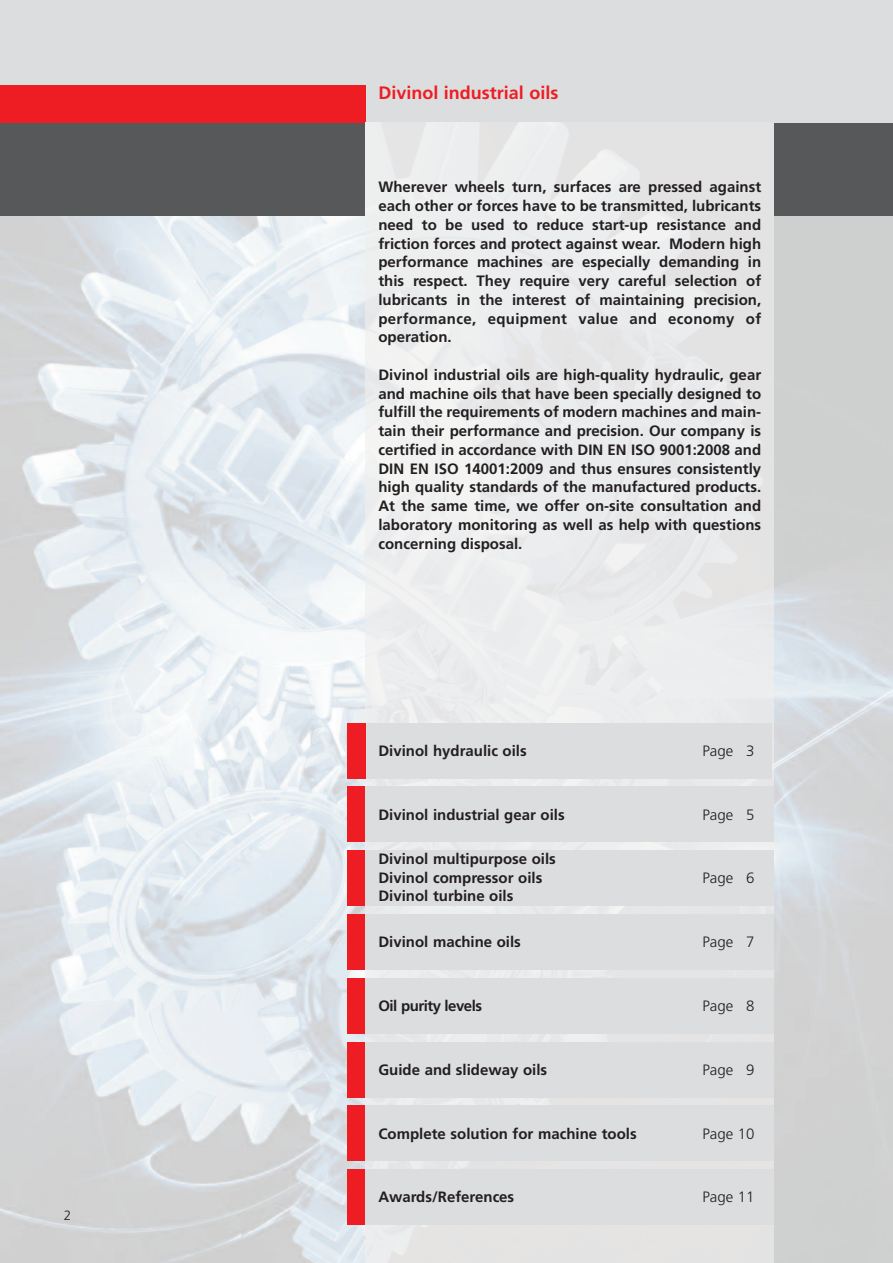
<style>
.page{position:relative;width:893px;height:1263px;background:#fff}
.page>*{position:absolute;margin:0;border:0;box-sizing:border-box;transform-origin:0 0}
.t1{font:700 18px "Frutiger";color:#ee1d23}
.t2{font:700 15px/18.8px "Frutiger";color:#231f20;text-align:justify}
.t3{font:300 15px "Frutiger";color:#231f20}
.t4{font:700 15px "Frutiger";letter-spacing:-.035em;color:#231f20}
.t5{font:300 13.5px "Frutiger";color:#231f20}
</style>
<div class="page">
<img style="left:0;top:216px;width:893px;height:1047px">
<div style="left:0;top:123px;width:893px;height:93px;background:#57585a"></div>
<div style="left:0;top:0;width:893px;height:123px;background:#dcdddf"></div>
<div style="left:0;top:85px;width:366px;height:38px;background:#ee1d23"></div>
<img style="left:366px;top:123px;width:408px;height:1140px">
<div style="left:363px;top:723px;width:409px;height:55px;background:#dcdddf"></div>
<div style="left:347px;top:723px;width:19px;height:55px;background:#ee1d23"></div>
<div style="left:347px;top:787px;width:19px;height:55px;background:#ee1d23"></div>
<div style="left:347px;top:850px;width:19px;height:56px;background:#ee1d23"></div>
<div style="left:347px;top:914px;width:19px;height:55px;background:#ee1d23"></div>
<div style="left:347px;top:978px;width:19px;height:55px;background:#ee1d23"></div>
<div style="left:347px;top:1042px;width:19px;height:55px;background:#ee1d23"></div>
<div style="left:347px;top:1106px;width:19px;height:55px;background:#ee1d23"></div>
<div style="left:347px;top:1169px;width:19px;height:56px;background:#ee1d23"></div>
<div style="left:366px;top:787px;width:408px;height:55px;background:#dcdddf"></div>
<div style="left:366px;top:850px;width:408px;height:56px;background:#dcdddf"></div>
<div style="left:366px;top:914px;width:408px;height:55px;background:#dcdddf"></div>
<div style="left:366px;top:978px;width:408px;height:55px;background:#dcdddf"></div>
<div style="left:366px;top:1042px;width:408px;height:55px;background:#dcdddf"></div>
<div style="left:366px;top:1106px;width:408px;height:55px;background:#dcdddf"></div>
<div style="left:366px;top:1169px;width:408px;height:56px;background:#dcdddf"></div>
<p class="t5" style="left:64px;top:1210px;width:9px">2</p>
<p class="t1" style="left:378px;top:85px;width:181px">Divinol industrial oils</p>
<p class="t2" style="left:378px;top:179px;width:384px">Wherever wheels turn, surfaces are pressed against each other or forces have to be transmitted, lubricants need to be used to reduce start-up resistance and friction forces and protect against wear. Modern high performance machines are especially demanding in this respect. They require very careful selection of lubricants in the interest of maintaining precision, performance, equipment value and economy of operation.</p>
<p class="t2" style="left:378px;top:366px;width:384px">Divinol industrial oils are high-quality hydraulic, gear and machine oils that have been specially designed to fulfill the requirements of modern machines and main&shy;tain their performance and precision. Our company is certified in accordance with DIN EN ISO 9001:2008 and DIN EN ISO 14001:2009 and thus ensures consistently high quality standards of the manufactured products.<br>At the same time, we offer on-site consultation and laboratory monitoring as well as help with questions concerning disposal.</p>
<p class="t2" style="left:378px;top:742px;width:150px">Divinol hydraulic oils</p>
<p class="t3" style="left:702px;top:745px;width:54px">Page 3</p>
<p class="t2" style="left:378px;top:806px;width:188px">Divinol industrial gear oils</p>
<p class="t3" style="left:702px;top:808px;width:54px">Page 5</p>
<p class="t2" style="left:378px;top:850px;width:179px">Divinol multipurpose oils<br>Divinol compressor oils</p>
<p class="t3" style="left:702px;top:871px;width:54px">Page 6</p>
<p class="t2" style="left:378px;top:888px;width:136px">Divinol turbine oils</p>
<p class="t2" style="left:378px;top:934px;width:144px">Divinol machine oils</p>
<p class="t3" style="left:702px;top:936px;width:54px">Page 7</p>
<p class="t4" style="left:378px;top:1000px;width:105px">Oil purity levels</p>
<p class="t3" style="left:702px;top:1000px;width:54px">Page 8</p>
<p class="t2" style="left:378px;top:1061px;width:170px">Guide and slideway oils</p>
<p class="t3" style="left:702px;top:1063px;width:54px">Page 9</p>
<p class="t2" style="left:378px;top:1125px;width:260px">Complete solution for machine tools</p>
<p class="t3" style="left:702px;top:1127px;width:54px">Page 10</p>
<p class="t2" style="left:378px;top:1189px;width:137px">Awards/References</p>
<p class="t3" style="left:702px;top:1191px;width:54px">Page 11</p>
</div>
